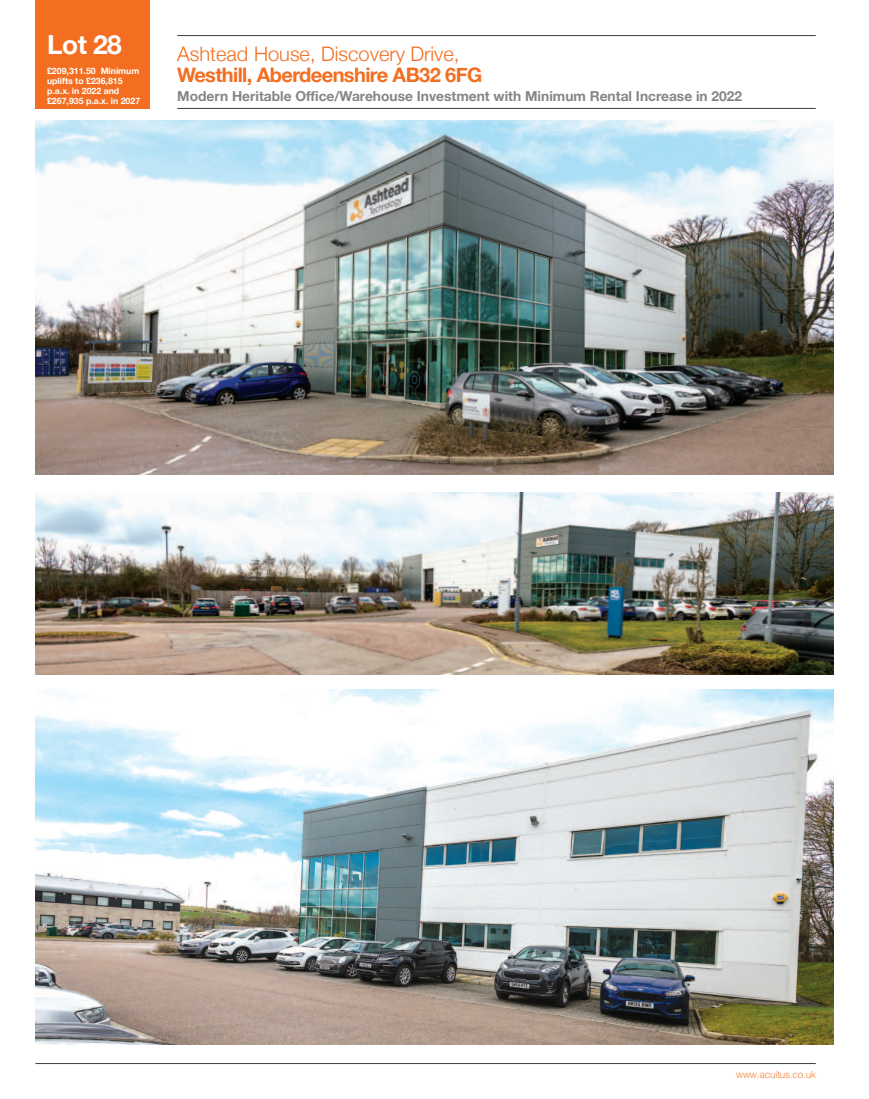
<style>
.page{position:relative;width:869px;height:1099px;background:#fff}
.page>*{position:absolute;margin:0;border:0;box-sizing:border-box;transform-origin:0 0}
.t1{font:700 26.25px "Helvetica Neue";color:#fff}
.t2{font:700 20px "Helvetica Neue";letter-spacing:-.03em;color:#f36e21}
.t3{font:300 20px "Helvetica Neue";color:#f36e21}
.t4{font:700 13.75px "Helvetica Neue";color:#838588}
.t5{font:300 10px "Helvetica";letter-spacing:-.025em;color:#f4833b}
.t6{font:700 8.75px/10px "Helvetica Neue";color:#fff}
</style>
<div class="page">
<div style="left:35px;top:0;width:114px;height:108px;background:#f36e21"></div>
<img style="left:35px;top:120px;width:798px;height:354px">
<img style="left:35px;top:492px;width:798px;height:182px">
<img style="left:35px;top:689px;width:798px;height:354px">
<hr style="left:177px;top:35px;width:638px;height:1px;background:#3e3e3f">
<hr style="left:177px;top:108px;width:638px;height:1px;background:#3e3e3f">
<hr style="left:35px;top:1063px;width:780px;height:1px;background:#3e3e3f">
<h1 class="t1" style="left:47px;top:29px;width:76px">Lot 28</h1>
<p class="t6" style="left:47px;top:66px;width:95px">£209,311.50 Minimum uplifts to £236,815 p.a.x. in 2022 and £267,935 p.a.x. in 2027</p>
<h2 class="t3" style="left:177px;top:41px;width:283px">Ashtead House, Discovery Drive,</h2>
<h2 class="t2" style="left:177px;top:63px;width:306px">Westhill, Aberdeenshire AB32 6FG</h2>
<p class="t4" style="left:177px;top:88px;width:566px">Modern Heritable Office/Warehouse Investment with Minimum Rental Increase in 2022</p>
<p class="t5" style="left:735px;top:1065px;width:81px">www.acuitus.co.uk</p>
</div>
